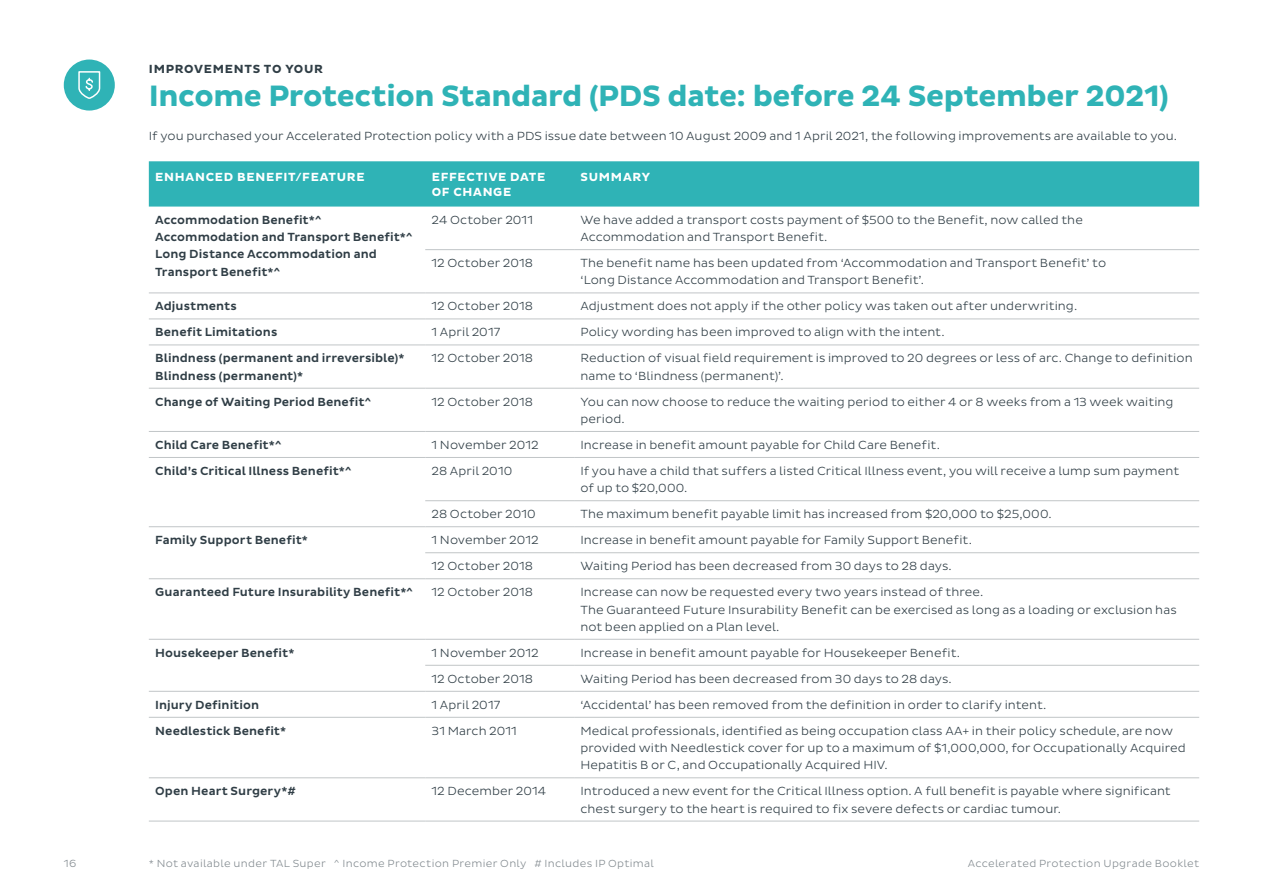
<style>
.page{position:relative;width:1263px;height:893px;background:#fff}
.page>*{position:absolute;margin:0;border:0;box-sizing:border-box;transform-origin:0 0}
.H3{font:700 30px "Pluto Sans";letter-spacing:-.015em;color:#2fb3b6}
.Table_Body{font:300 12px/17.2px "Pluto Sans";letter-spacing:.005em;color:#303e46}
.Table_Body-2{font:500 12px/17.2px "Pluto Sans";letter-spacing:.005em;color:#303e46}
.Body_SA{font:300 12px "Pluto Sans";letter-spacing:.005em;color:#303e46}
.table_head_-_white_all_caps{font:700 12px/15px "Pluto Sans";letter-spacing:.06em;color:#fff}
.H5{font:700 12px "Pluto Sans";letter-spacing:.06em;color:#303e46}
.Folio{font:300 10.5px "Pluto Sans";letter-spacing:.03em;color:#838b90}
</style>
<div class="page">
<div style="left:149px;top:161px;width:1050px;height:46px;background:#2fb3b6"></div>
<hr style="left:425px;top:249px;width:149px;height:1px;background:#c1c5c7">
<hr style="left:574px;top:249px;width:625px;height:1px;background:#c1c5c7">
<hr style="left:149px;top:293px;width:276px;height:1px;background:#c1c5c7">
<hr style="left:425px;top:293px;width:149px;height:1px;background:#c1c5c7">
<hr style="left:574px;top:293px;width:625px;height:1px;background:#c1c5c7">
<hr style="left:149px;top:319px;width:276px;height:1px;background:#c1c5c7">
<hr style="left:425px;top:319px;width:149px;height:1px;background:#c1c5c7">
<hr style="left:574px;top:319px;width:625px;height:1px;background:#c1c5c7">
<hr style="left:149px;top:345px;width:276px;height:1px;background:#c1c5c7">
<hr style="left:425px;top:345px;width:149px;height:1px;background:#c1c5c7">
<hr style="left:574px;top:345px;width:625px;height:1px;background:#c1c5c7">
<hr style="left:149px;top:388px;width:276px;height:1px;background:#c1c5c7">
<hr style="left:425px;top:388px;width:149px;height:1px;background:#c1c5c7">
<hr style="left:574px;top:388px;width:625px;height:1px;background:#c1c5c7">
<hr style="left:149px;top:431px;width:276px;height:1px;background:#c1c5c7">
<hr style="left:425px;top:431px;width:149px;height:1px;background:#c1c5c7">
<hr style="left:574px;top:431px;width:625px;height:1px;background:#c1c5c7">
<hr style="left:149px;top:457px;width:276px;height:1px;background:#c1c5c7">
<hr style="left:425px;top:457px;width:149px;height:1px;background:#c1c5c7">
<hr style="left:574px;top:457px;width:625px;height:1px;background:#c1c5c7">
<hr style="left:425px;top:500px;width:149px;height:1px;background:#c1c5c7">
<hr style="left:574px;top:500px;width:625px;height:1px;background:#c1c5c7">
<hr style="left:149px;top:526px;width:276px;height:1px;background:#c1c5c7">
<hr style="left:425px;top:526px;width:149px;height:1px;background:#c1c5c7">
<hr style="left:574px;top:526px;width:625px;height:1px;background:#c1c5c7">
<hr style="left:425px;top:552px;width:149px;height:1px;background:#c1c5c7">
<hr style="left:574px;top:552px;width:625px;height:1px;background:#c1c5c7">
<hr style="left:149px;top:578px;width:276px;height:1px;background:#c1c5c7">
<hr style="left:425px;top:578px;width:149px;height:1px;background:#c1c5c7">
<hr style="left:574px;top:578px;width:625px;height:1px;background:#c1c5c7">
<hr style="left:149px;top:639px;width:276px;height:1px;background:#c1c5c7">
<hr style="left:425px;top:639px;width:149px;height:1px;background:#c1c5c7">
<hr style="left:574px;top:639px;width:625px;height:1px;background:#c1c5c7">
<hr style="left:425px;top:665px;width:149px;height:1px;background:#c1c5c7">
<hr style="left:574px;top:665px;width:625px;height:1px;background:#c1c5c7">
<hr style="left:149px;top:691px;width:276px;height:1px;background:#c1c5c7">
<hr style="left:425px;top:691px;width:149px;height:1px;background:#c1c5c7">
<hr style="left:574px;top:691px;width:625px;height:1px;background:#c1c5c7">
<hr style="left:149px;top:717px;width:276px;height:1px;background:#c1c5c7">
<hr style="left:425px;top:717px;width:149px;height:1px;background:#c1c5c7">
<hr style="left:574px;top:717px;width:625px;height:1px;background:#c1c5c7">
<hr style="left:149px;top:777px;width:276px;height:1px;background:#c1c5c7">
<hr style="left:425px;top:777px;width:149px;height:1px;background:#c1c5c7">
<hr style="left:574px;top:777px;width:625px;height:1px;background:#c1c5c7">
<hr style="left:149px;top:821px;width:276px;height:1px;background:#c1c5c7">
<hr style="left:425px;top:821px;width:149px;height:1px;background:#c1c5c7">
<hr style="left:574px;top:821px;width:625px;height:1px;background:#c1c5c7">
<div style="left:64px;top:60px;width:51px;height:51px;background:#2fb3b6;border-radius:50%"></div>
<svg style="left:78px;top:71px;width:23px;height:28px"></svg>
<p class="H5" style="left:149px;top:62px;width:176px">IMPROVEMENTS TO YOUR</p>
<p class="H3" style="left:149px;top:79px;width:1021px">Income Protection Standard (PDS date: before 24 September 2021)</p>
<p class="Body_SA" style="left:149px;top:129px;width:1030px">If you purchased your Accelerated Protection policy with a PDS issue date between 10 August 2009 and 1 April 2021, the following improvements are available to you.</p>
<p class="table_head_-_white_all_caps" style="left:155px;top:170px;width:211px">ENHANCED BENEFIT/FEATURE</p>
<p class="table_head_-_white_all_caps" style="left:432px;top:170px;width:115px">EFFECTIVE DATE<br>OF CHANGE</p>
<p class="table_head_-_white_all_caps" style="left:580px;top:170px;width:71px">SUMMARY</p>
<p class="Table_Body-2" style="left:155px;top:211px;width:259px">Accommodation Benefit*^<br>Accommodation and Transport Benefit*^<br>Long Distance Accommodation and<br>Transport Benefit*^</p>
<p class="Table_Body" style="left:432px;top:211px;width:103px">24 October 2011</p>
<p class="Table_Body" style="left:580px;top:211px;width:504px">We have added a transport costs payment of $500 to the Benefit, now called the<br>Accommodation and Transport Benefit.</p>
<p class="Table_Body" style="left:432px;top:255px;width:103px">12 October 2018</p>
<p class="Table_Body" style="left:580px;top:255px;width:527px">The benefit name has been updated from ‘Accommodation and Transport Benefit’ to ‘Long Distance Accommodation and Transport Benefit’.</p>
<p class="Table_Body-2" style="left:155px;top:298px;width:83px">Adjustments</p>
<p class="Table_Body" style="left:432px;top:298px;width:103px">12 October 2018</p>
<p class="Table_Body" style="left:580px;top:298px;width:498px">Adjustment does not apply if the other policy was taken out after underwriting.</p>
<p class="Table_Body-2" style="left:155px;top:324px;width:124px">Benefit Limitations</p>
<p class="Table_Body" style="left:432px;top:324px;width:70px">1 April 2017</p>
<p class="Table_Body" style="left:580px;top:324px;width:366px">Policy wording has been improved to align with the intent.</p>
<p class="Table_Body-2" style="left:155px;top:350px;width:251px">Blindness (permanent and irreversible)*<br>Blindness (permanent)*</p>
<p class="Table_Body" style="left:432px;top:350px;width:103px">12 October 2018</p>
<p class="Table_Body" style="left:580px;top:350px;width:614px">Reduction of visual field requirement is improved to 20 degrees or less of arc. Change to definition name to ‘Blindness (permanent)’.</p>
<p class="Table_Body-2" style="left:155px;top:393px;width:218px">Change of Waiting Period Benefit^</p>
<p class="Table_Body" style="left:432px;top:393px;width:103px">12 October 2018</p>
<p class="Table_Body" style="left:580px;top:393px;width:594px">You can now choose to reduce the waiting period to either 4 or 8 weeks from a 13 week waiting period.</p>
<p class="Table_Body-2" style="left:155px;top:437px;width:128px">Child Care Benefit*^</p>
<p class="Table_Body" style="left:432px;top:436px;width:109px">1 November 2012</p>
<p class="Table_Body" style="left:580px;top:436px;width:361px">Increase in benefit amount payable for Child Care Benefit.</p>
<p class="Table_Body-2" style="left:155px;top:463px;width:198px">Child’s Critical Illness Benefit*^</p>
<p class="Table_Body" style="left:432px;top:462px;width:82px">28 April 2010</p>
<p class="Table_Body" style="left:580px;top:462px;width:600px">If you have a child that suffers a listed Critical Illness event, you will receive a lump sum payment of up to $20,000.</p>
<p class="Table_Body" style="left:432px;top:506px;width:106px">28 October 2010</p>
<p class="Table_Body" style="left:580px;top:506px;width:473px">The maximum benefit payable limit has increased from $20,000 to $25,000.</p>
<p class="Table_Body-2" style="left:155px;top:532px;width:154px">Family Support Benefit*</p>
<p class="Table_Body" style="left:432px;top:532px;width:109px">1 November 2012</p>
<p class="Table_Body" style="left:580px;top:532px;width:393px">Increase in benefit amount payable for Family Support Benefit.</p>
<p class="Table_Body" style="left:432px;top:558px;width:103px">12 October 2018</p>
<p class="Table_Body" style="left:580px;top:558px;width:373px">Waiting Period has been decreased from 30 days to 28 days.</p>
<p class="Table_Body-2" style="left:155px;top:584px;width:259px">Guaranteed Future Insurability Benefit*^</p>
<p class="Table_Body" style="left:432px;top:584px;width:103px">12 October 2018</p>
<p class="Table_Body" style="left:580px;top:584px;width:598px">Increase can now be requested every two years instead of three.<br>The Guaranteed Future Insurability Benefit can be exercised as long as a loading or exclusion has not been applied on a Plan level.</p>
<p class="Table_Body-2" style="left:155px;top:644px;width:141px">Housekeeper Benefit*</p>
<p class="Table_Body" style="left:432px;top:644px;width:109px">1 November 2012</p>
<p class="Table_Body" style="left:580px;top:644px;width:381px">Increase in benefit amount payable for Housekeeper Benefit.</p>
<p class="Table_Body" style="left:432px;top:670px;width:103px">12 October 2018</p>
<p class="Table_Body" style="left:580px;top:670px;width:373px">Waiting Period has been decreased from 30 days to 28 days.</p>
<p class="Table_Body-2" style="left:155px;top:696px;width:105px">Injury Definition</p>
<p class="Table_Body" style="left:432px;top:696px;width:70px">1 April 2017</p>
<p class="Table_Body" style="left:580px;top:696px;width:467px">‘Accidental’ has been removed from the definition in order to clarify intent.</p>
<p class="Table_Body-2" style="left:155px;top:722px;width:133px">Needlestick Benefit*</p>
<p class="Table_Body" style="left:432px;top:722px;width:87px">31 March 2011</p>
<p class="Table_Body" style="left:580px;top:722px;width:607px">Medical professionals, identified as being occupation class AA+ in their policy schedule, are now provided with Needlestick cover for up to a maximum of $1,000,000, for Occupationally Acquired<br>Hepatitis B or C, and Occupationally Acquired HIV.</p>
<p class="Table_Body-2" style="left:155px;top:783px;width:142px">Open Heart Surgery*#</p>
<p class="Table_Body" style="left:432px;top:783px;width:116px">12 December 2014</p>
<p class="Table_Body" style="left:580px;top:783px;width:592px">Introduced a new event for the Critical Illness option. A full benefit is payable where significant chest surgery to the heart is required to fix severe defects or cardiac tumour.</p>
<p class="Folio" style="left:64px;top:858px;width:14px">16</p>
<p class="Folio" style="left:149px;top:858px;width:506px">* Not available under TAL Super ^ Income Protection Premier Only # Includes IP Optimal</p>
<p class="Folio" style="left:968px;top:858px;width:233px">Accelerated Protection Upgrade Booklet</p>
</div>
